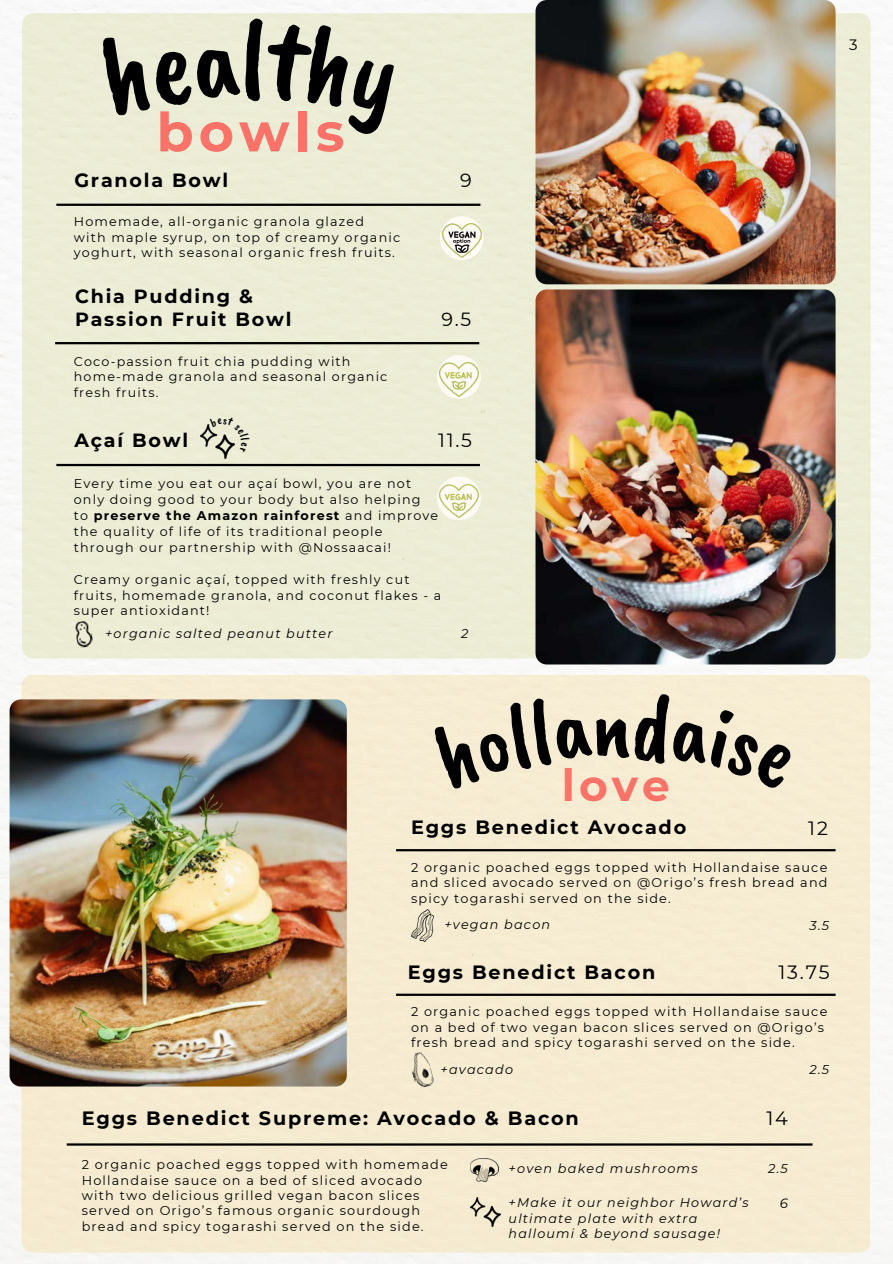
<style>
.page{position:relative;width:893px;height:1264px;background:#fff}
.page>*{position:absolute;margin:0;border:0;box-sizing:border-box;transform-origin:0 0}
.t1{font:112.5px "Caveat Brush";color:#000}
.t2{font:700 53.85px "Montserrat";letter-spacing:.095em;color:#fa7268}
.t3{font:700 43.95px "Montserrat";color:#fa7268}
.t4{font:700 19.2px "Montserrat";letter-spacing:.095em;color:#000}
.t5{font:19.2px "Montserrat";letter-spacing:.095em;color:#000}
.t6{font:700 19.05px/22.8px "Montserrat";letter-spacing:.095em;color:#000}
.t7{font:19.05px "Montserrat";color:#000}
.t8{font:15px "Montserrat";color:#000}
.t9{font:italic 13.5px "Montserrat";color:#000}
.t10{font:12.75px/15.3px "Montserrat";letter-spacing:.095em;color:#000}
.t11{font:italic 12.75px/15.9px "Montserrat";letter-spacing:.095em;color:#000}
.s1{font-weight:700}
</style>
<div class="page">
<img style="left:0;top:0;width:892px;height:1263px">
<div style="left:22px;top:13px;width:848px;height:645px;background:#ecedd5;border-radius:11px"></div>
<hr style="left:56px;top:204px;width:424px;height:2px;background:#000">
<div style="left:439px;top:216px;width:44px;height:44px;background:#fefbf6;border-radius:50%"></div>
<img style="left:442px;top:223px;width:39px;height:34px">
<hr style="left:55px;top:342px;width:424px;height:2px;background:#000">
<svg style="left:437px;top:355px;width:44px;height:44px"></svg>
<img style="left:440px;top:362px;width:38px;height:34px">
<hr style="left:56px;top:464px;width:424px;height:2px;background:#000">
<div style="left:437px;top:476px;width:44px;height:44px;background:#fefbf6;border-radius:50%"></div>
<img style="left:440px;top:484px;width:38px;height:34px">
<img style="left:74px;top:621px;width:19px;height:27px">
<img style="left:201px;top:425px;width:28px;height:33px">
<img style="left:535px;top:0;width:300px;height:284px;border-radius:11px">
<img style="left:535px;top:289px;width:300px;height:375px;border-radius:11px">
<div style="left:22px;top:674px;width:848px;height:578px;background:#f6ecd1;border-radius:11px"></div>
<img style="left:10px;top:699px;width:337px;height:387px;border-radius:11px">
<hr style="left:67px;top:1143px;width:745px;height:2px;background:#000">
<img style="left:470px;top:1158px;width:28px;height:23px">
<img style="left:470px;top:1197px;width:30px;height:29px">
<hr style="left:396px;top:993px;width:439px;height:2px;background:#000">
<img style="left:412px;top:1052px;width:22px;height:36px">
<img style="left:411px;top:909px;width:22px;height:32px">
<hr style="left:396px;top:849px;width:439px;height:2px;background:#000">
<svg style="left:210px;top:425px;width:25px;height:27px"></svg>
<h1 class="t1" style="left:239px;top:-12px;width:29px">l</h1>
<p class="t2" style="left:156px;top:99px;width:189px">bowls</p>
<h1 class="t6" style="left:74px;top:169px;width:155px">Granola Bowl</h1>
<h3 class="t10" style="left:74px;top:214px;width:328px">Homemade, all-organic granola glazed<br>with maple syrup, on top of creamy organic yoghurt, with seasonal organic fresh fruits.</h3>
<h5 class="t6" style="left:75px;top:285px;width:218px">Chia Pudding &amp;<br>Passion Fruit Bowl</h5>
<p class="t10" style="left:74px;top:354px;width:315px">Coco-passion fruit chia pudding with home-made granola and seasonal organic fresh fruits.</p>
<p class="t7" style="left:460px;top:169px;width:13px">9</p>
<p class="t7" style="left:441px;top:307px;width:31px">9.5</p>
<p class="t6" style="left:74px;top:429px;width:115px">Açaí Bowl</p>
<p class="t10" style="left:74px;top:476px;width:348px;line-height:15.9px">Every time you eat our açaí bowl, you are not only doing good to your body but also helping</p>
<p class="t10" style="left:74px;top:507px;width:366px;line-height:15.9px">to <span class="s1">preserve the Amazon rainforest</span> and improve the quality of life of its traditional people through our partnership with @Nossaacai!</p>
<p class="t10" style="left:74px;top:571px;width:369px;line-height:15.9px">Creamy organic açaí, topped with freshly cut fruits, homemade granola, and coconut flakes - a super antioxidant!</p>
<p class="t7" style="left:438px;top:429px;width:35px">11.5</p>
<p class="t11" style="left:105px;top:625px;width:229px">+organic salted peanut butter</p>
<p class="t11" style="left:461px;top:625px;width:9px">2</p>
<p class="t8" style="left:849px;top:36px;width:10px">3</p>
<h3 class="t3" style="left:561px;top:758px;width:110px">love</h3>
<p class="t4" style="left:411px;top:815px;width:277px">Eggs Benedict Avocado</p>
<p class="t10" style="left:411px;top:859px;width:418px;text-align:justify">2 organic poached eggs topped with Hollandaise sauce and sliced avocado served on @Origo’s fresh bread and spicy togarashi served on the side.</p>
<h2 class="t5" style="left:808px;top:816px;width:21px">12</h2>
<h4 class="t11" style="left:444px;top:916px;width:107px">+vegan bacon</h4>
<h5 class="t11" style="left:809px;top:917px;width:21px">3.5</h5>
<h6 class="t4" style="left:408px;top:960px;width:249px">Eggs Benedict Bacon</h6>
<p class="t10" style="left:411px;top:1004px;width:418px">2 organic poached eggs topped with Hollandaise sauce on a bed of two vegan bacon slices served on @Origo’s fresh bread and spicy togarashi served on the side.</p>
<p class="t5" style="left:778px;top:960px;width:53px">13.75</p>
<p class="t11" style="left:440px;top:1061px;width:74px">+avacado</p>
<p class="t11" style="left:809px;top:1061px;width:21px">2.5</p>
<h3 class="t4" style="left:82px;top:1106px;width:498px">Eggs Benedict Supreme: Avocado &amp; Bacon</h3>
<p class="t10" style="left:82px;top:1156px;width:367px">2 organic poached eggs topped with homemade Hollandaise sauce on a bed of sliced avocado with two delicious grilled vegan bacon slices served on Origo’s famous organic sourdough bread and spicy togarashi served on the side.</p>
<h3 class="t5" style="left:766px;top:1106px;width:23px">14</h3>
<p class="t11" style="left:508px;top:1160px;width:190px">+oven baked mushrooms</p>
<p class="t11" style="left:768px;top:1160px;width:21px">2.5</p>
<p class="t11" style="left:508px;top:1194px;width:241px">+Make it our neighbor Howard’s ultimate plate with extra halloumi &amp; beyond sausage!</p>
<p class="t9" style="left:779px;top:1195px;width:10px">6</p>
</div>
